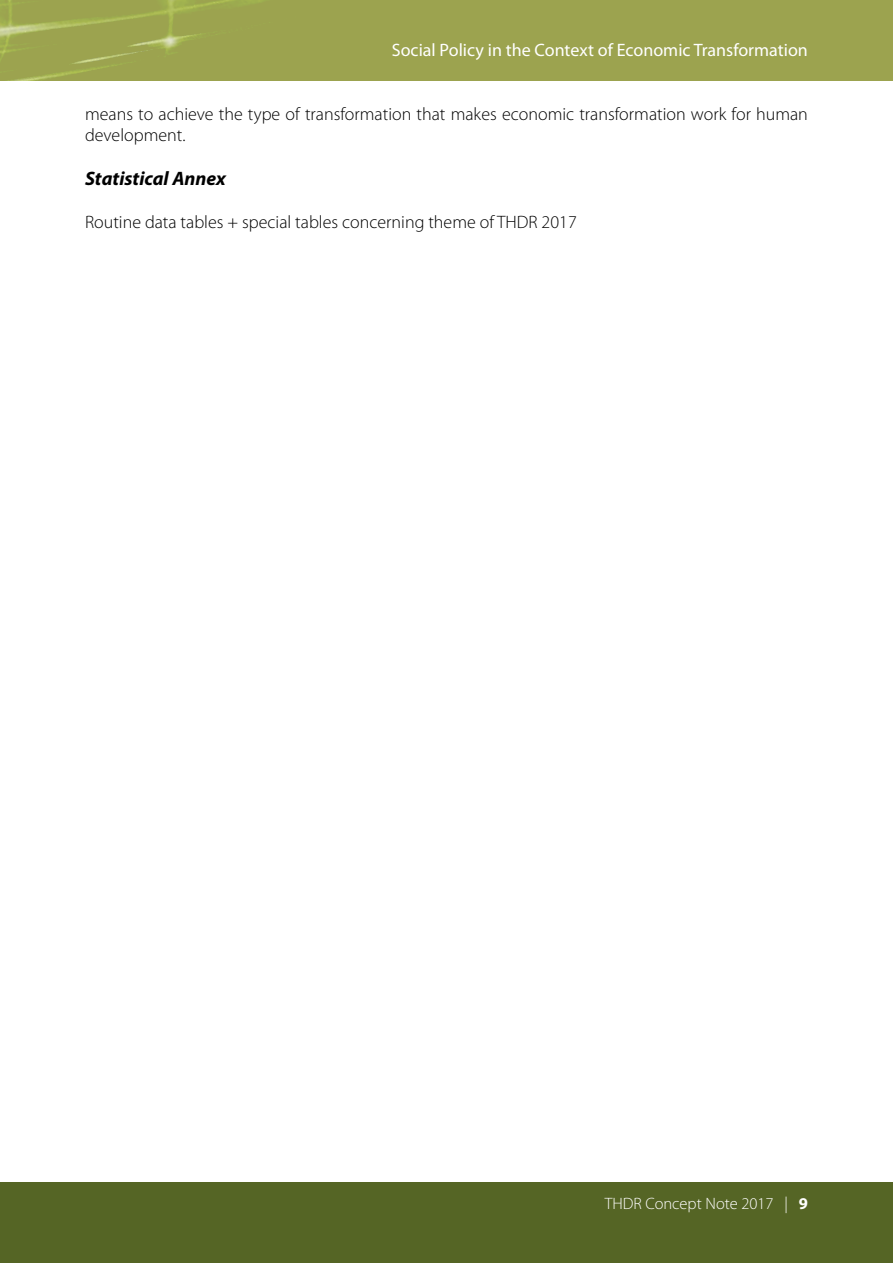
<style>
.page{position:relative;width:893px;height:1263px;background:#fff}
.page>*{position:absolute;margin:0;border:0;box-sizing:border-box;transform-origin:0 0}
.t1{font:italic 700 19.5px "Myriad Pro";color:#000}
.t2{font:300 18px/21.6px "Myriad Pro";color:#000}
.t3{font:18px "Myriad Pro";color:#fff}
.t4{font:300 16.5px "Myriad Pro";color:#fff}
.s1{font-weight:700}
</style>
<div class="page">
<div style="left:0;top:1182px;width:893px;height:81px;background:#556525"></div>
<div style="left:0;top:0;width:893px;height:81px;background:#9ca34f"></div>
<img style="left:0;top:0;width:264px;height:81px">
<p class="t3" style="left:392px;top:40px;width:418px">Social Policy in the Context of Economic Transformation</p>
<p class="t2" style="left:85px;top:103px;width:724px">means to achieve the type of transformation that makes economic transformation work for human development.</p>
<p class="t1" style="left:85px;top:167px;width:142px">Statistical Annex</p>
<p class="t2" style="left:85px;top:211px;width:493px">Routine data tables + special tables concerning theme of THDR 2017</p>
<p class="t4" style="left:605px;top:1195px;width:205px">THDR Concept Note 2017 | <span class="s1">9</span></p>
</div>
